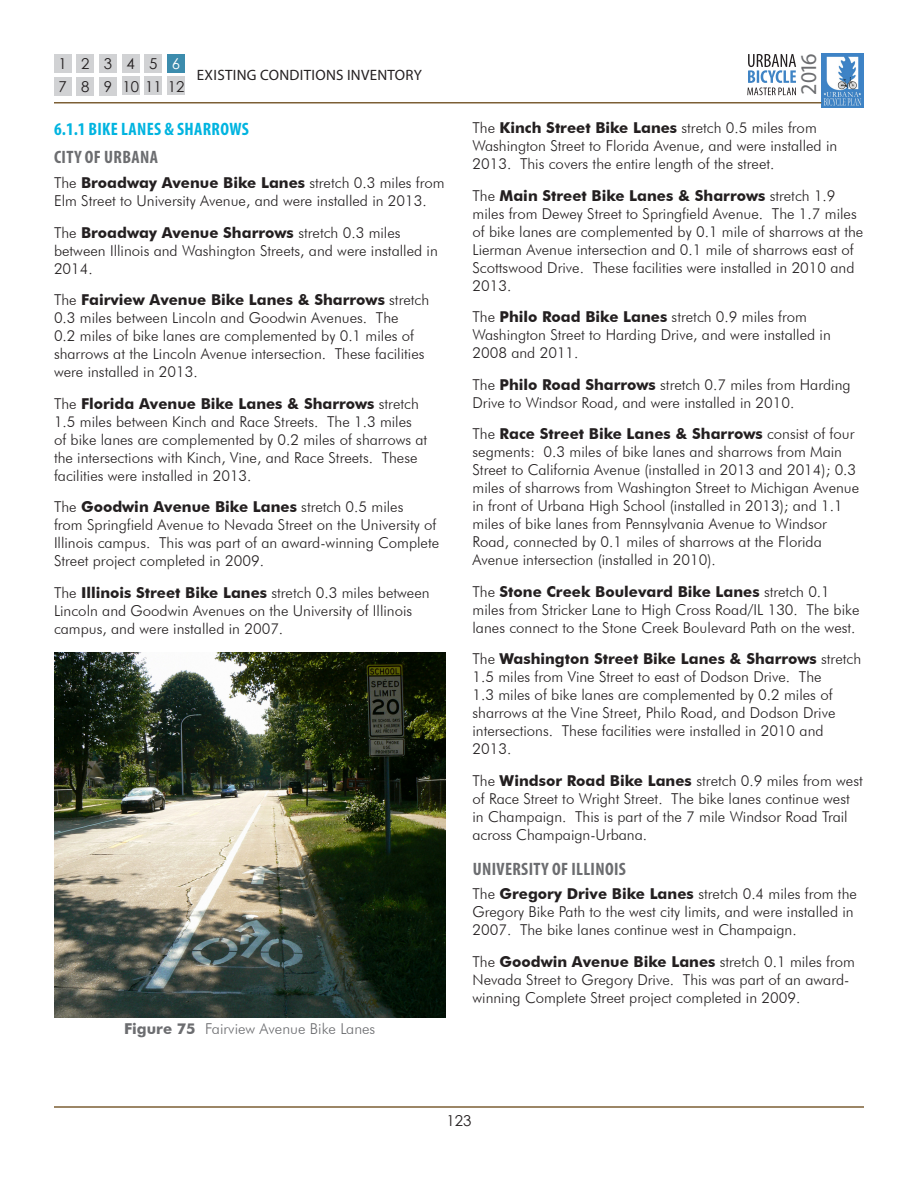
<style>
.page{position:relative;width:918px;height:1188px;background:#fff}
.page>*{position:absolute;margin:0;border:0;box-sizing:border-box;transform-origin:0 0}
.t1{font:22.5px "Myriad Pro";color:#6c6d70}
.t2{font:700 condensed 18px "Myriad Pro";letter-spacing:.02em;color:#6c6d70}
.t3{font:700 condensed 18px "Myriad Pro";letter-spacing:.02em;color:#00b4e0}
.t4{font:300 15px/18px "Futura BT";color:#231f20}
.t5{font:300 15px "Futura BT";color:#6c6d70}
.t6{font:15px "Myriad Pro";letter-spacing:.02em;color:#231f20}
.t7{font:15px "Century Gothic";color:#231f20}
.t8{font:15px "Century Gothic";color:#fff}
.s1{font-weight:700}
</style>
<div class="page">
<hr style="left:54px;top:1106px;width:810px;height:2px;background:#7c5f35">
<img style="left:821px;top:54px;width:43px;height:54px">
<hr style="left:54px;top:102px;width:767px;height:2px;background:#7c5f35">
<svg style="left:747px;top:54px;width:49px;height:41px"></svg>
<div style="left:145px;top:77px;width:17px;height:18px;background:#d1d2d4"></div>
<div style="left:99px;top:54px;width:18px;height:19px;background:#d1d2d4"></div>
<div style="left:145px;top:54px;width:17px;height:19px;background:#d1d2d4"></div>
<div style="left:77px;top:77px;width:17px;height:18px;background:#d1d2d4"></div>
<div style="left:99px;top:77px;width:18px;height:18px;background:#d1d2d4"></div>
<div style="left:122px;top:77px;width:17px;height:18px;background:#d1d2d4"></div>
<div style="left:54px;top:77px;width:17px;height:18px;background:#d1d2d4"></div>
<div style="left:167px;top:77px;width:18px;height:18px;background:#d1d2d4"></div>
<div style="left:77px;top:54px;width:17px;height:19px;background:#d1d2d4"></div>
<div style="left:122px;top:54px;width:17px;height:19px;background:#d1d2d4"></div>
<div style="left:54px;top:54px;width:17px;height:19px;background:#d1d2d4"></div>
<div style="left:167px;top:54px;width:18px;height:19px;background:#3c8cad"></div>
<img style="left:54px;top:652px;width:392px;height:365px">
<p class="t7" style="left:58px;top:53px;width:32px">1 2</p>
<p class="t7" style="left:127px;top:53px;width:10px">4</p>
<p class="t8" style="left:172px;top:53px;width:10px">6</p>
<h1 class="t1" style="left:795px;top:95px;width:43px;rotate:-90deg">2016</h1>
<p class="t4" style="left:472px;top:119px;width:366px">The <span class="s1">Kinch Street Bike Lanes</span> stretch 0.5 miles from<br>Washington Street to Florida Avenue, and were installed in<br>2013. This covers the entire length of the street.</p>
<p class="t4" style="left:472px;top:186px;width:392px">The <span class="s1">Main Street Bike Lanes &amp; Sharrows</span> stretch 1.9 miles from Dewey Street to Springfield Avenue. The 1.7 miles of bike lanes are complemented by 0.1 mile of sharrows at the Lierman Avenue intersection and 0.1 mile of sharrows east of Scottswood Drive. These facilities were installed in 2010 and 2013.</p>
<p class="t4" style="left:472px;top:308px;width:360px">The <span class="s1">Philo Road Bike Lanes</span> stretch 0.9 miles from<br>Washington Street to Harding Drive, and were installed in<br>2008 and 2011.</p>
<p class="t4" style="left:472px;top:375px;width:380px">The <span class="s1">Philo Road Sharrows</span> stretch 0.7 miles from Harding<br>Drive to Windsor Road, and were installed in 2010.</p>
<p class="t4" style="left:472px;top:425px;width:388px">The <span class="s1">Race Street Bike Lanes &amp; Sharrows</span> consist of four segments: 0.3 miles of bike lanes and sharrows from Main Street to California Avenue (installed in 2013 and 2014); 0.3 miles of sharrows from Washington Street to Michigan Avenue in front of Urbana High School (installed in 2013); and 1.1 miles of bike lanes from Pennsylvania Avenue to Windsor Road, connected by 0.1 miles of sharrows at the Florida Avenue intersection (installed in 2010).</p>
<p class="t4" style="left:472px;top:582px;width:389px">The <span class="s1">Stone Creek Boulevard Bike Lanes</span> stretch 0.1 miles from Stricker Lane to High Cross Road/IL 130. The bike lanes connect to the Stone Creek Boulevard Path on the west.</p>
<p class="t4" style="left:472px;top:650px;width:390px">The <span class="s1">Washington Street Bike Lanes &amp; Sharrows</span> stretch 1.5 miles from Vine Street to east of Dodson Drive. The<br>1.3 miles of bike lanes are complemented by 0.2 miles of sharrows at the Vine Street, Philo Road, and Dodson Drive intersections. These facilities were installed in 2010 and 2013.</p>
<p class="t4" style="left:472px;top:771px;width:392px">The <span class="s1">Windsor Road Bike Lanes</span> stretch 0.9 miles from west of Race Street to Wright Street. The bike lanes continue west in Champaign. This is part of the 7 mile Windsor Road Trail across Champaign-Urbana.</p>
<p class="t2" style="left:473px;top:857px;width:155px">UNIVERSITY OF ILLINOIS</p>
<p class="t4" style="left:472px;top:885px;width:386px">The <span class="s1">Gregory Drive Bike Lanes</span> stretch 0.4 miles from the<br>Gregory Bike Path to the west city limits, and were installed in<br>2007. The bike lanes continue west in Champaign.</p>
<p class="t4" style="left:472px;top:952px;width:384px">The <span class="s1">Goodwin Avenue Bike Lanes</span> stretch 0.1 miles from<br>Nevada Street to Gregory Drive. This was part of an award&shy;winning Complete Street project completed in 2009.</p>
<p class="t7" style="left:104px;top:53px;width:10px">3</p>
<p class="t7" style="left:149px;top:53px;width:10px">5</p>
<p class="t6" style="left:197px;top:66px;width:226px">EXISTING CONDITIONS INVENTORY</p>
<p class="t7" style="left:58px;top:76px;width:127px">7 8 9 10 11 12</p>
<p class="t3" style="left:54px;top:118px;width:196px">6.1.1 BIKE LANES &amp; SHARROWS</p>
<p class="t2" style="left:54px;top:146px;width:105px">CITY OF URBANA</p>
<p class="t4" style="left:54px;top:174px;width:392px">The <span class="s1">Broadway Avenue Bike Lanes</span> stretch 0.3 miles from<br>Elm Street to University Avenue, and were installed in 2013.</p>
<p class="t4" style="left:54px;top:223px;width:385px">The <span class="s1">Broadway Avenue Sharrows</span> stretch 0.3 miles between Illinois and Washington Streets, and were installed in<br>2014.</p>
<p class="t4" style="left:54px;top:291px;width:377px">The <span class="s1">Fairview Avenue Bike Lanes &amp; Sharrows</span> stretch 0.3 miles between Lincoln and Goodwin Avenues. The<br>0.2 miles of bike lanes are complemented by 0.1 miles of sharrows at the Lincoln Avenue intersection. These facilities were installed in 2013.</p>
<p class="t4" style="left:54px;top:394px;width:375px">The <span class="s1">Florida Avenue Bike Lanes &amp; Sharrows</span> stretch 1.5 miles between Kinch and Race Streets. The 1.3 miles of bike lanes are complemented by 0.2 miles of sharrows at the intersections with Kinch, Vine, and Race Streets. These facilities were installed in 2013.</p>
<p class="t4" style="left:54px;top:498px;width:387px">The <span class="s1">Goodwin Avenue Bike Lanes</span> stretch 0.5 miles<br>from Springfield Avenue to Nevada Street on the University of Illinois campus. This was part of an award-winning Complete Street project completed in 2009.</p>
<p class="t4" style="left:54px;top:583px;width:377px">The <span class="s1">Illinois Street Bike Lanes</span> stretch 0.3 miles between<br>Lincoln and Goodwin Avenues on the University of Illinois campus, and were installed in 2007.</p>
<p class="t5" style="left:124px;top:1020px;width:253px"><span class="s1">Figure 75</span> Fairview Avenue Bike Lanes</p>
<p class="t7" style="left:447px;top:1110px;width:26px">123</p>
</div>
